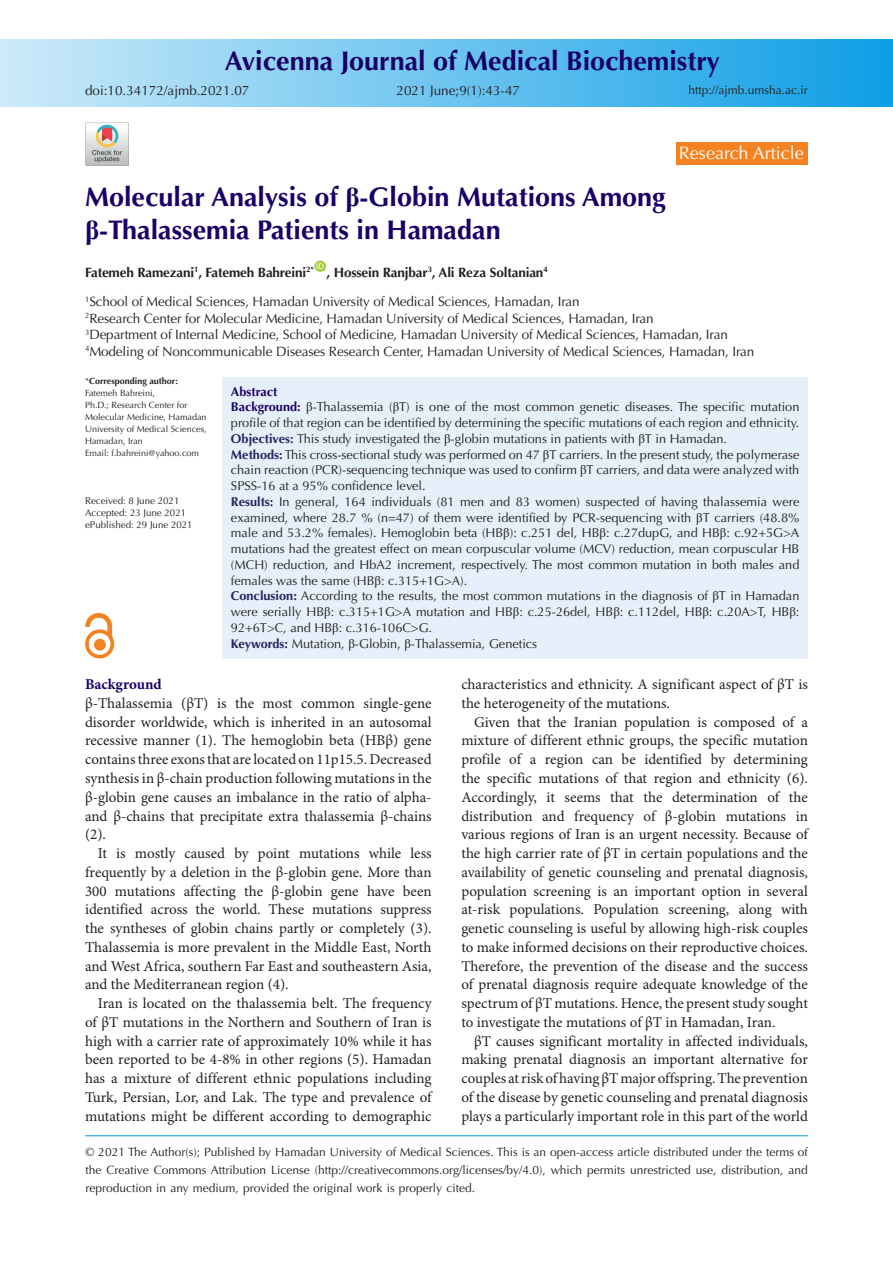
<style>
.page{position:relative;width:893px;height:1263px;background:#fff}
.page>*{position:absolute;margin:0;border:0;box-sizing:border-box;transform-origin:0 0}
.t1{font:700 27px/33px "Optima LT Std";color:#190066}
.t2{font:18px "Optima LT Std";color:#fff}
.t3{font:15px/18.8px "Minion Pro";color:#231f20;text-align:justify}
.heading_1{font:700 15px "Minion Pro";color:#190066}
.t4{font:13.5px "Optima LT Std";letter-spacing:-.01em;color:#231f20}
.t5{font:700 13.5px "Optima LT Std";letter-spacing:-.01em;color:#231f20}
.t6{font:12.75px/15.8px "Optima LT Std";color:#231f20;text-align:justify}
.t7{font:700 12.75px "Optima LT Std";color:#190066}
.t8{font:12px/18px "Optima LT Std";color:#221e1f;text-align:justify}
.t9{font:12px "Optima LT Std";color:#231f20}
.t10{font:9.75px "Optima LT Std";color:#231f20}
.t11{font:9px/12px "Optima LT Std";color:#231f20}
.t12{font:700 9px "Optima LT Std";color:#231f20}
.t13{font:7.8px "Arial";color:#fff}
.s1{font-family:"Times New Roman"}
.s2{font-weight:400}
.s3{font-weight:700;color:#190166}
.s4{font-weight:700;color:#27235e}
.s5{color:#222}
.s6{color:#231f20}
</style>
<div class="page">
<div style="left:0;top:39px;width:893px;height:68px;background:linear-gradient(to right,#cdebf9,#0e9ee6)"></div>
<hr style="left:85px;top:1135px;width:723px;height:1px;background:#0099e5">
<div style="left:314px;top:261px;width:12px;height:11px;background:#a6ce39;border-radius:50%"></div>
<div style="left:676px;top:143px;width:131px;height:22px;background:#f58220"></div>
<div style="left:222px;top:378px;width:586px;height:281px;background:#e6f0fa"></div>
<div style="left:94px;top:639px;width:11px;height:11px;background:#f58220;border-radius:50%"></div>
<div style="left:94px;top:639px;width:11px;height:11px;border:1px solid #f58220;border-radius:50%"></div>
<div style="left:85px;top:629px;width:29px;height:29px;border:4px solid #f58220;border-radius:50%"></div>
<svg style="left:86px;top:613px;width:26px;height:24px"></svg>
<img style="left:85px;top:122px;width:43px;height:43px">
<p class="t1" style="left:225px;top:45px;width:497px">Avicenna Journal of Medical Biochemistry</p>
<p class="t4" style="left:85px;top:83px;width:166px">doi:10.34172/ajmb.2021.07</p>
<p class="t4" style="left:396px;top:83px;width:125px">2021 June;9(1):43-47</p>
<p class="t9" style="left:688px;top:83px;width:121px">http://ajmb.umsha.ac.ir</p>
<p class="t2" style="left:679px;top:143px;width:126px">Research Article</p>
<p class="t1" style="left:85px;top:181px;width:582px">Molecular Analysis of <span class="s1">β</span>-Globin Mutations Among <span class="s1">β</span>-Thalassemia Patients in Hamadan</p>
<p class="t5" style="left:85px;top:264px;width:230px">Fatemeh Ramezani<sup>1</sup>, Fatemeh Bahreini<sup>2*</sup></p>
<p class="t13" style="left:316px;top:261px;width:9px">ID</p>
<p class="t5" style="left:326px;top:264px;width:223px">, Hossein Ranjbar<sup>3</sup>, Ali Reza Soltanian<sup>4</sup></p>
<p class="t4" style="left:85px;top:294px;width:496px"><sup>1</sup>School of Medical Sciences, Hamadan University of Medical Sciences, Hamadan, Iran</p>
<p class="t4" style="left:85px;top:310px;width:570px"><sup>2</sup>Research Center for Molecular Medicine, Hamadan University of Medical Sciences, Hamadan, Iran</p>
<p class="t4" style="left:85px;top:327px;width:644px"><sup>3</sup>Department of Internal Medicine, School of Medicine, Hamadan University of Medical Sciences, Hamadan, Iran</p>
<p class="t4" style="left:85px;top:343px;width:671px"><sup>4</sup>Modeling of Noncommunicable Diseases Research Center, Hamadan University of Medical Sciences, Hamadan, Iran</p>
<p class="t12" style="left:85px;top:376px;width:94px"><span class="s2">*</span>Corresponding author:</p>
<p class="t11" style="left:85px;top:387px;width:72px">Fatemeh Bahreini,</p>
<p class="t11" style="left:85px;top:399px;width:123px">Ph.D.; Research Center for<br>Molecular Medicine, Hamadan<br>University of Medical Sciences,<br>Hamadan, Iran</p>
<p class="t11" style="left:85px;top:447px;width:116px">Email: f.bahreini@yahoo.com</p>
<p class="t10" style="left:85px;top:495px;width:96px">Received: 8 June 2021</p>
<p class="t10" style="left:85px;top:507px;width:103px">Accepted: 23 June 2021</p>
<p class="t10" style="left:85px;top:519px;width:109px">ePublished: 29 June 2021</p>
<p class="t7" style="left:231px;top:384px;width:48px">Abstract</p>
<p class="t6" style="left:231px;top:399px;width:570px"><span class="s3">Background:</span> <span class="s1">β</span>-Thalassemia (<span class="s1">β</span>T) is one of the most common genetic diseases. The specific mutation profile of that region can be identified by determining the specific mutations of each region and ethnicity.</p>
<p class="t6" style="left:231px;top:431px;width:498px"><span class="s4">Objectives:</span> This study investigated the <span class="s1">β</span>-globin mutations in patients with <span class="s1">β</span>T in Hamadan.</p>
<p class="t6" style="left:231px;top:446px;width:570px"><span class="s4">Methods:</span> This cross-sectional study was performed on 47 <span class="s1">β</span>T carriers. In the present study, the polymerase chain reaction (PCR)-sequencing technique was used to confirm <span class="s1">β</span>T carriers, and data were analyzed with SPSS-16 at a 95% confidence level.</p>
<p class="t6" style="left:231px;top:494px;width:570px"><span class="s4">Results:</span> In general, 164 individuals (81 men and 83 women) suspected of having thalassemia were examined, where 28.7 % (n=47) of them were identified by PCR-sequencing with <span class="s1">β</span>T carriers (48.8% male and 53.2% females). Hemoglobin beta (HB<span class="s1">β</span>): c.251 del, HB<span class="s1">β</span>: c.27dupG, and HB<span class="s1">β</span>: c.92+5G&gt;A mutations had the greatest effect on mean corpuscular volume (MCV) reduction, mean corpuscular HB (MCH) reduction, and HbA2 increment, respectively. The most common mutation in both males and females was the same (HB<span class="s1">β</span>: c.315+1G&gt;A).</p>
<p class="t6" style="left:231px;top:588px;width:570px"><span class="s4">Conclusion:</span> According to the results, the most common mutations in the diagnosis of <span class="s1">β</span>T in Hamadan were serially HB<span class="s1">β</span>: c.315+1G&gt;A mutation and HB<span class="s1">β</span>: c.25-26del, HB<span class="s1">β</span>: c.112del, HB<span class="s1">β</span>: c.20A&gt;T, HB<span class="s1">β</span>:<br>92+6T&gt;C, and HB<span class="s1">β</span>: c.316-106C&gt;G.</p>
<p class="t6" style="left:231px;top:635px;width:308px"><span class="s4">Keywords:</span> Mutation, <span class="s1">β</span>-Globin, <span class="s1">β</span>-Thalassemia, Genetics</p>
<p class="heading_1" style="left:85px;top:674px;width:78px">Background</p>
<p class="t3" style="left:85px;top:694px;width:348px">β-Thalassemia (βT) is the most common single-gene disorder worldwide, which is inherited in an autosomal recessive manner (1). The hemoglobin beta (HBβ) gene contains three exons that are located on 11p15.5. Decreased synthesis in β-chain production following mutations in the β-globin gene causes an imbalance in the ratio of alpha&shy;and β-chains that precipitate extra thalassemia β-chains (2).</p>
<p class="t3" style="left:85px;top:844px;width:348px;text-indent:13px">It is mostly caused by point mutations while less frequently by a deletion in the β-globin gene. More than 300 mutations affecting the β-globin gene have been identified across the world. These mutations suppress the syntheses of globin chains partly or completely (3).<br>Thalassemia is more prevalent in the Middle East, North and West Africa, southern Far East and southeastern Asia, and the Mediterranean region (4).</p>
<p class="t3" style="left:85px;top:994px;width:348px;text-indent:13px">Iran is located on the thalassemia belt. The frequency of βT mutations in the Northern and Southern of Iran is high with a carrier rate of approximately 10% while it has been reported to be 4-8% in other regions (5). Hamadan has a mixture of different ethnic populations including Turk, Persian, Lor, and Lak. The type and prevalence of mutations might be different according to demographic</p>
<p class="t3" style="left:461px;top:676px;width:348px">characteristics and ethnicity. A significant aspect of βT is the heterogeneity of the mutations.</p>
<p class="t3" style="left:461px;top:713px;width:348px;text-indent:13px">Given that the Iranian population is composed of a mixture of different ethnic groups, the specific mutation profile of a region can be identified by determining the specific mutations of that region and ethnicity (6).<br>Accordingly, it seems that the determination of the distribution and frequency of β-globin mutations in various regions of Iran is an urgent necessity. Because of the high carrier rate of βT in certain populations and the availability of genetic counseling and prenatal diagnosis, population screening is an important option in several at-risk populations. Population screening, along with genetic counseling is useful by allowing high-risk couples to make informed decisions on their reproductive choices<span class="s5">.<br></span>Therefore, the prevention of the disease and the success of prenatal diagnosis require adequate knowledge of the spectrum of βT mutations. Hence, the present study sought to investigate the mutations of βT in Hamadan, Iran.</p>
<p class="t3" style="left:461px;top:1032px;width:348px;text-indent:13px">βT causes significant mortality in affected individuals, making prenatal diagnosis an important alternative for couples at risk of having βT major offspring. The prevention of the disease by genetic counseling and prenatal diagnosis plays a particularly important role in this part of the world</p>
<p class="t8" style="left:85px;top:1143px;width:724px"><span class="s6">© 2021 The Author(s); Published by Hamadan University of Medical Sciences.</span> This is an open-access article distributed under the terms of the Creative Commons Attribution License (http://creativecommons.org/licenses/by/4.0), which permits unrestricted use, distribution, and reproduction in any medium, provided the original work is properly cited.</p>
</div>
